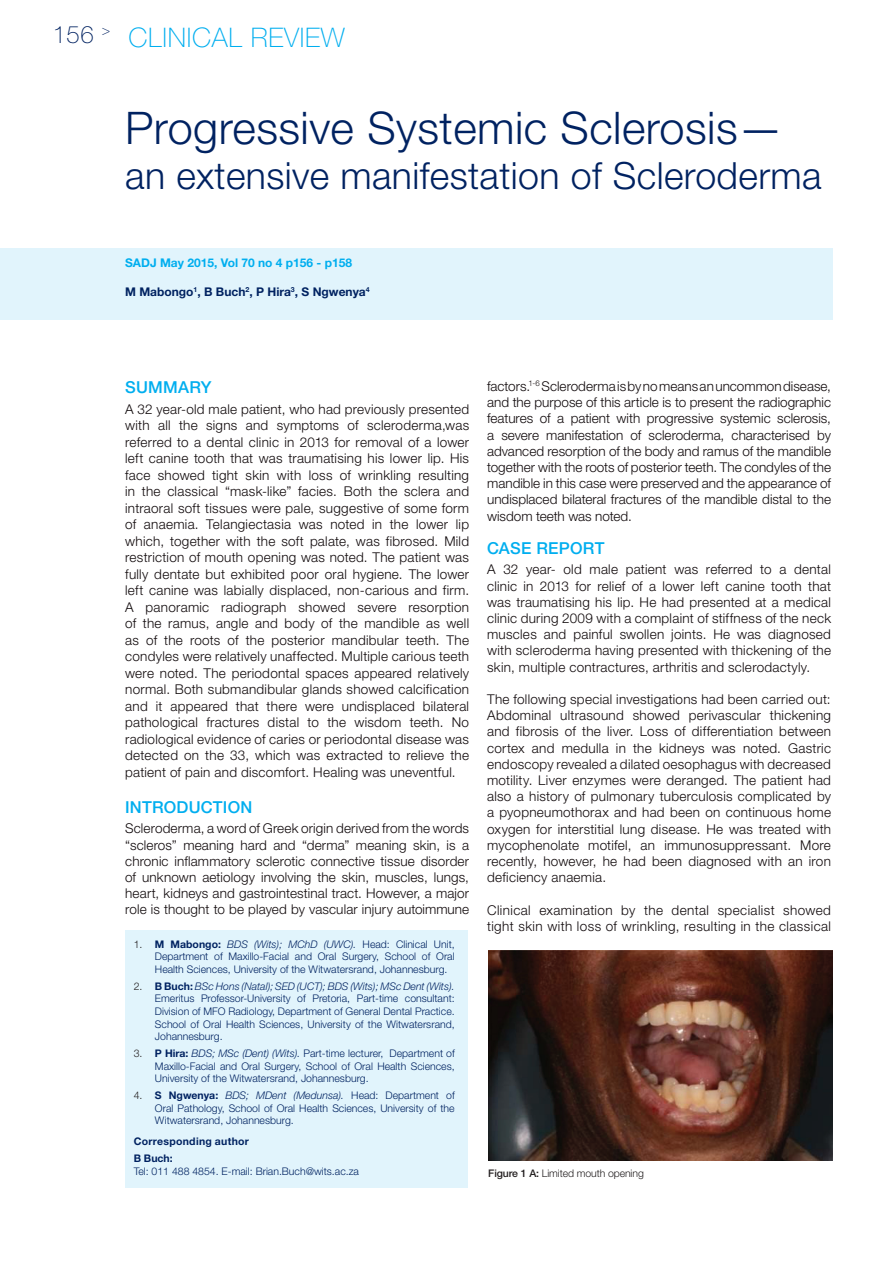
<style>
.page{position:relative;width:893px;height:1263px;background:#fff}
.page>*{position:absolute;margin:0;border:0;box-sizing:border-box;transform-origin:0 0}
.t1{font:300 45px "Helvetica Neue LT Std";letter-spacing:.01em;color:#002261}
.t2{font:300 37.5px "Helvetica Neue LT Std";letter-spacing:.01em;color:#002261}
.t3{font:100 27px "Helvetica Neue LT Std";letter-spacing:.025em;color:#00aeef}
.t4{font:100 24px "Helvetica Neue LT Std";color:#002261}
.t5{font:500 16.5px "Helvetica Neue LT Std";letter-spacing:.01em;color:#00aeef}
.t6{font:300 13.5px/16.2px "Helvetica Neue LT Std";letter-spacing:.02em;color:#110a0c;text-align:justify}
.t7{font:700 12px "Helvetica Neue LT Std";color:#002261}
.t8{font:700 12px "Helvetica Neue LT Std";color:#00aeef}
.t9{font:300 10.5px/12.6px "Helvetica Neue LT Std";color:#002261;text-align:justify}
.t10{font:300 10.5px "Helvetica Neue LT Std";letter-spacing:-.01em;color:#231f20}
.t11{font:700 10.5px/16.8px "Helvetica Neue LT Std";letter-spacing:.025em;color:#002261}
.s1{color:#231f20}
.s2{font-weight:700}
.s3{font-style:italic}
.s4{font-weight:500}
</style>
<div class="page">
<div style="left:125px;top:930px;width:343px;height:258px;background:#e1f4fc"></div>
<div style="left:0;top:248px;width:832px;height:71px;background:#e1f4fc"></div>
<img style="left:489px;top:950px;width:343px;height:210px">
<h3 class="t4" style="left:53px;top:21px;width:59px">156 <sup>&gt;</sup></h3>
<h3 class="t3" style="left:129px;top:22px;width:33px">CLINIC</h3>
<h3 class="t3" style="left:212px;top:22px;width:135px">AL REVIEW</h3>
<h1 class="t1" style="left:125px;top:101px;width:659px">Progressive Systemic Sclerosis—</h1>
<h2 class="t2" style="left:125px;top:153px;width:698px">an extensive manifestation of Scleroderma</h2>
<p class="t8" style="left:125px;top:256px;width:228px">SADJ May 2015, Vol 70 no 4 p156 - p158</p>
<p class="t7" style="left:125px;top:284px;width:246px">M Mabongo<sup>1</sup>, B Buch<sup>2</sup>, P Hira<sup>3</sup>, S Ngwenya<sup>4</sup></p>
<p class="t5" style="left:125px;top:377px;width:88px">SU MMARY</p>
<p class="t6" style="left:125px;top:400px;width:345px">A 32 year-old male patient, who had previously presented with all the signs and symptoms of scleroderma,was referred to a dental clinic in 2013 for removal of a lower left canine tooth that was traumatising his lower lip. His face showed tight skin with loss of wrinkling resulting in the classical “mask-like” facies. Both the sclera and intraoral soft tissues were pale, suggestive of some form of anaemia. Telangiectasia was noted in the lower lip which, together with the soft palate, was fibrosed. Mild restriction of mouth opening was noted. The patient was fully dentate but exhibited poor oral hygiene. The lower left canine was labially displaced, non-carious and firm.<br>A panoramic radiograph showed severe resorption of the ramus, angle and body of the mandible as well as of the roots of the posterior mandibular teeth. The condyles were relatively unaffected. Multiple carious teeth were noted. The periodontal spaces appeared relatively normal. Both submandibular glands showed calcification and it appeared that there were undisplaced bilateral pathological fractures distal to the wisdom teeth. No radiological evidence of caries or periodontal disease was detected on the 33, which was extracted to relieve the patient of pain and discomfort. Healing was uneventful.</p>
<p class="t5" style="left:125px;top:797px;width:52px">INTRODUCT</p>
<p class="t5" style="left:223px;top:797px;width:18px">ION</p>
<p class="t6" style="left:125px;top:820px;width:345px">Scleroderma, a word of Greek origin derived from the words “scleros” meaning hard and “derma” meaning skin, is a chronic inflammatory sclerotic connective tissue disorder of unknown aetiology involving the skin, muscles, lungs, heart, kidneys and gastrointestinal tract. However, a major role is thought to be played by vascular injury autoimmune</p>
<p class="t9" style="left:155px;top:937px;width:301px;text-indent:-21px"><span class="s1">1.</span> <span class="s2">M Mabongo:</span> <span class="s3">BDS (Wits); MChD (UWC).</span> Head: Clinical Unit, Department of Maxillo-Facial and Oral Surgery, School of Oral Health Sciences, University of the Witwatersrand, Johannesburg.</p>
<p class="t9" style="left:155px;top:979px;width:301px;text-indent:-21px"><span class="s1">2.</span> <span class="s2">B Buch:</span> <span class="s3">BSc Hons (Natal); SED (UCT); BDS (Wits); MSc Dent (Wits).<br></span>Emeritus Professor-University of Pretoria, Part-time consultant:<br>Division of MFO Radiology, Department of General Dental Practice.<br>School of Oral Health Sciences, University of the Witwatersrand, Johannesburg.</p>
<p class="t9" style="left:155px;top:1047px;width:301px;text-indent:-21px"><span class="s1">3.</span> <span class="s2">P Hira:</span> <span class="s3">BDS; MSc (Dent) (Wits).</span> Part-time lecturer, Department of Maxillo-Facial and Oral Surgery, School of Oral Health Sciences, University of the Witwatersrand, Johannesburg.</p>
<p class="t9" style="left:155px;top:1089px;width:301px;text-indent:-21px"><span class="s1">4.</span> <span class="s2">S Ngwenya:</span> <span class="s3">BDS; MDent (Medunsa).</span> Head: Department of Oral Pathology, School of Oral Health Sciences, University of the Witwatersrand, Johannesburg.</p>
<p class="t11" style="left:134px;top:1133px;width:117px">Corresponding author<br>B Buch:</p>
<p class="t9" style="left:134px;top:1164px;width:227px">Tel: 011 488 4854. E-mail: Brian.Buch@wits.ac.za</p>
<p class="t6" style="left:487px;top:378px;width:345px">factors.<sup>1-6</sup> Scleroderma is by no means an uncommon disease, and the purpose of this article is to present the radiographic features of a patient with progressive systemic sclerosis, a severe manifestation of scleroderma, characterised by advanced resorption of the body and ramus of the mandible together with the roots of posterior teeth. The condyles of the mandible in this case were preserved and the appearance of undisplaced bilateral fractures of the mandible distal to the wisdom teeth was noted.</p>
<p class="t5" style="left:487px;top:538px;width:119px">CASE REPORT</p>
<p class="t6" style="left:487px;top:561px;width:345px">A 32 year- old male patient was referred to a dental clinic in 2013 for relief of a lower left canine tooth that was traumatising his lip. He had presented at a medical clinic during 2009 with a complaint of stiffness of the neck muscles and painful swollen joints. He was diagnosed with scleroderma having presented with thickening of the skin, multiple contractures, arthritis and sclerodactyly.</p>
<p class="t6" style="left:487px;top:691px;width:345px">The following special investigations had been carried out:<br>Abdominal ultrasound showed perivascular thickening and fibrosis of the liver. Loss of differentiation between cortex and medulla in the kidneys was noted. Gastric endoscopy revealed a dilated oesophagus with decreased motility. Liver enzymes were deranged. The patient had also a history of pulmonary tuberculosis complicated by a pyopneumothorax and had been on continuous home oxygen for interstitial lung disease. He was treated with mycophenolate motifel, an immunosuppressant. More recently, however, he had been diagnosed with an iron deficiency anaemia.</p>
<p class="t6" style="left:487px;top:901px;width:345px">Clinical examination by the dental specialist showed tight skin with loss of wrinkling, resulting in the classical</p>
<p class="t10" style="left:488px;top:1167px;width:157px"><span class="s4">Figure 1 A:</span> Limited mouth opening</p>
</div>
